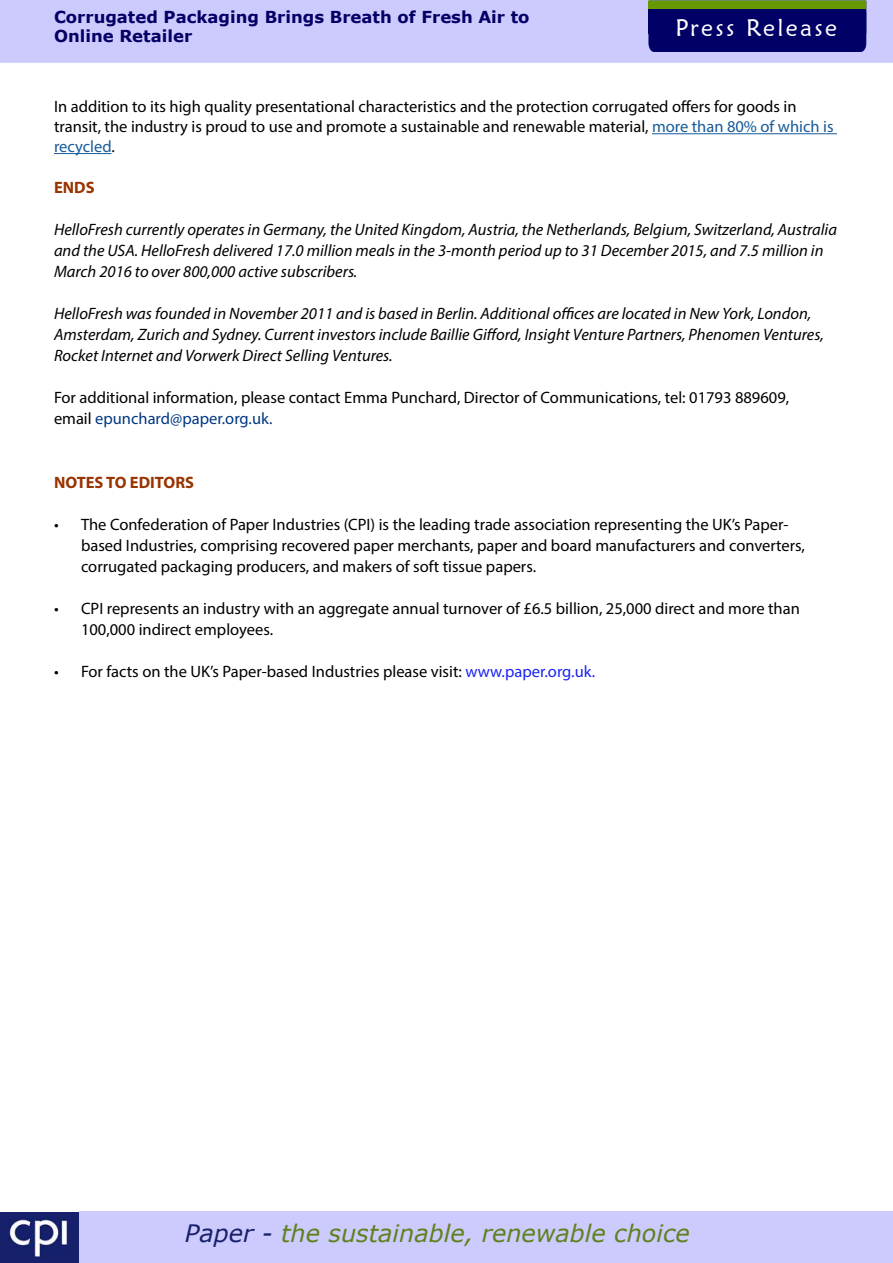
<style>
.page{position:relative;width:893px;height:1263px;background:#fff}
.page>*{position:absolute;margin:0;border:0;box-sizing:border-box;transform-origin:0 0}
.t1{font:italic 24px "Verdana";color:#5f821e}
.t2{font:24px "Maiandra GD";letter-spacing:.1em;color:#fff}
.t3{font:16.5px/21px "Myriad Pro";color:#000}
.t4{font:italic 16.5px/21px "Myriad Pro";color:#000}
.t5{font:700 16.5px/19.8px "Verdana";color:#040065}
.t6{font:700 16.5px "Myriad Pro";color:#930}
.s1{color:#165b9a}
.s2{color:#003882}
.s3{color:#1a23f4}
.s4{color:#17206b}
</style>
<div class="page">
<div style="left:0;top:0;width:893px;height:63px;background:#cdcafd"></div>
<div style="left:0;top:1211px;width:81px;height:52px;background:#17206b"></div>
<img style="left:9px;top:1219px;width:60px;height:39px">
<div style="left:80px;top:1211px;width:813px;height:52px;background:#cdcafd"></div>
<div style="left:648px;top:0;width:219px;height:53px;background:#006"></div>
<div style="left:649px;top:1px;width:217px;height:7px;background:#690"></div>
<div style="left:648px;top:1px;width:218px;height:8px;border:1px solid #690"></div>
<hr style="left:652px;top:133px;width:185px;height:1px;background:#165b9a">
<hr style="left:54px;top:153px;width:57px;height:1px;background:#165b9a">
<p class="t5" style="left:54px;top:6px;width:477px">Corrugated Packaging Brings Breath of Fresh Air to<br>Online Retailer</p>
<h1 class="t2" style="left:675px;top:13px;width:163px">Press Release</h1>
<p class="t3" style="left:54px;top:97px;width:781px;line-height:19.8px">In addition to its high quality presentational characteristics and the protection corrugated offers for goods in transit, the industry is proud to use and promote a sustainable and renewable material, <span class="s1">more than 80% of which is recycled</span>.</p>
<p class="t6" style="left:54px;top:176px;width:42px">ENDS</p>
<p class="t4" style="left:54px;top:218px;width:784px">HelloFresh currently operates in Germany, the United Kingdom, Austria, the Netherlands, Belgium, Switzerland, Australia and the USA. HelloFresh delivered 17.0 million meals in the 3-month period up to 31 December 2015, and 7.5 million in<br>March 2016 to over 800,000 active subscribers.</p>
<p class="t4" style="left:54px;top:302px;width:771px">HelloFresh was founded in November 2011 and is based in Berlin. Additional offices are located in New York, London,<br>Amsterdam, Zurich and Sydney. Current investors include Baillie Gifford, Insight Venture Partners, Phenomen Ventures,<br>Rocket Internet and Vorwerk Direct Selling Ventures.</p>
<p class="t3" style="left:54px;top:386px;width:737px">For additional information, please contact Emma Punchard, Director of Communications, tel: 01793 889609, email <span class="s2">epunchard@paper.org.uk.</span></p>
<p class="t6" style="left:54px;top:472px;width:142px">NOTES TO EDITORS</p>
<p class="t3" style="left:81px;top:514px;width:725px;text-indent:-27px">• The Confederation of Paper Industries (CPI) is the leading trade association representing the UK’s Paper&shy;based Industries, comprising recovered paper merchants, paper and board manufacturers and converters, corrugated packaging producers, and makers of soft tissue papers.</p>
<p class="t3" style="left:81px;top:598px;width:720px;text-indent:-27px">• CPI represents an industry with an aggregate annual turnover of £6.5 billion, 25,000 direct and more than<br>100,000 indirect employees.</p>
<p class="t3" style="left:54px;top:661px;width:543px">• For facts on the UK’s Paper-based Industries please visit: <span class="s3">www.paper.org.uk.</span></p>
<h1 class="t1" style="left:185px;top:1217px;width:506px"><span class="s4">Paper -</span> the sustainable, renewable choice</h1>
</div>
